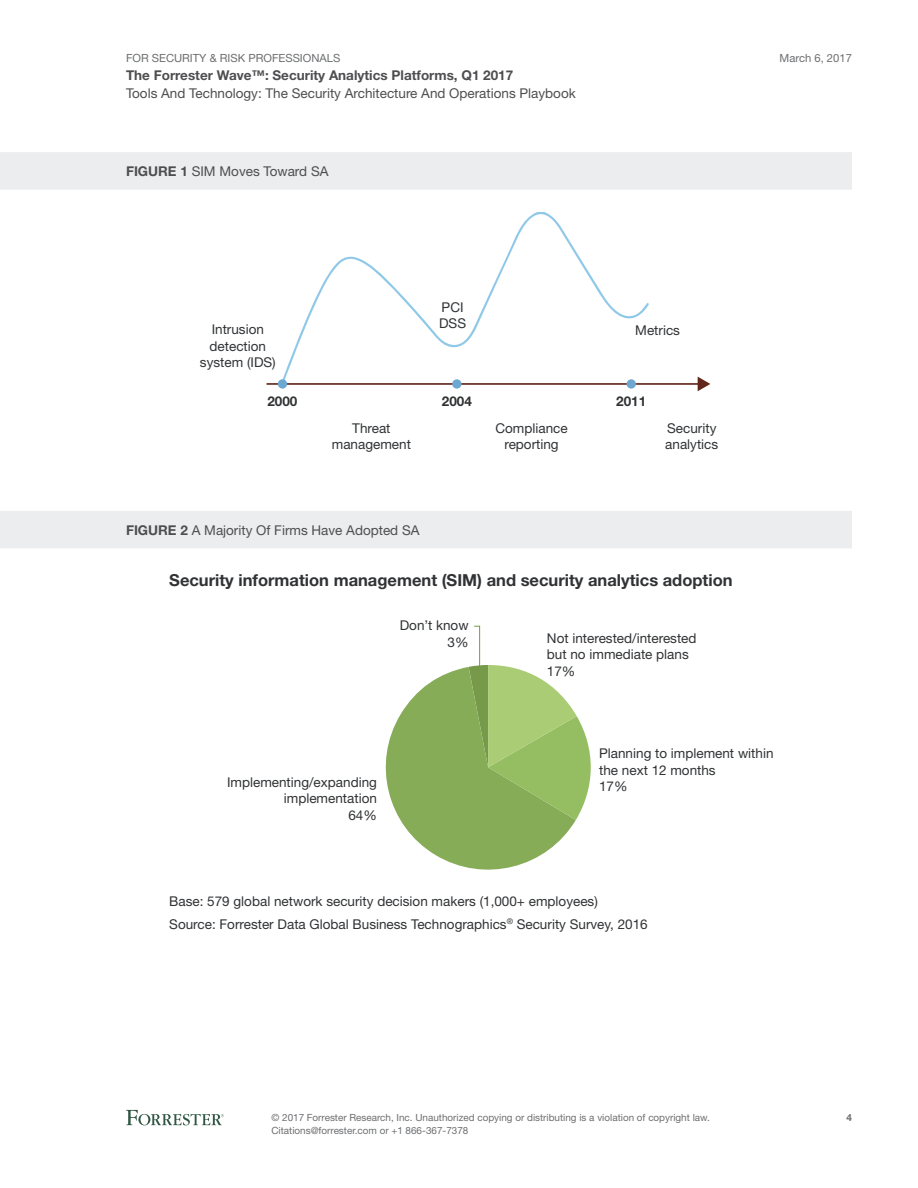
<style>
.page{position:relative;width:918px;height:1188px;background:#fff}
.page>*{position:absolute;margin:0;border:0;box-sizing:border-box;transform-origin:0 0}
.t1{font:700 16.5px "Helvetica Neue LT Std";color:#303234}
.t2{font:13.5px/16.5px "Helvetica Neue LT Std";color:#303234}
.t3{font:13.5px "Helvetica Neue LT Std";color:#4e4e50}
.t4{font:700 13.5px "Helvetica Neue LT Std";color:#4e4e50}
.t5{font:700 13.5px "Helvetica Neue LT Std";color:#303234}
.t6{font:11.25px "Helvetica Neue LT Std";color:#6d6e70}
.t7{font:9.9px/12.8px "Helvetica Neue LT Std";color:#6d6e70}
.t8{font:700 9.9px "Helvetica Neue LT Std";color:#6d6e70}
.s1{font-weight:700}
</style>
<div class="page">
<svg style="left:126px;top:1110px;width:98px;height:15px"></svg>
<div style="left:0;top:152px;width:852px;height:38px;background:#ecedee"></div>
<hr style="left:267px;top:383px;width:433px;height:2px;background:#62261b">
<svg style="left:698px;top:377px;width:12px;height:14px"></svg>
<svg style="left:452px;top:379px;width:10px;height:10px"></svg>
<div style="left:627px;top:379px;width:9px;height:10px;background:#6da8d1;border-radius:50%"></div>
<svg style="left:283px;top:212px;width:366px;height:172px"></svg>
<div style="left:278px;top:379px;width:9px;height:10px;background:#6da8d1;border-radius:50%"></div>
<div style="left:0;top:511px;width:852px;height:37px;background:#ecedee"></div>
<svg style="left:385px;top:667px;width:191px;height:203px;fill:#86ac57"></svg>
<svg style="left:469px;top:625px;width:122px;height:195px"></svg>
<p class="t6" style="left:126px;top:51px;width:214px">For Security &amp; Risk Professionals</p>
<p class="t4" style="left:126px;top:67px;width:389px">The Forrester Wave™: Security Analytics Platforms, Q1 2017</p>
<p class="t3" style="left:126px;top:85px;width:451px">Tools And Technology: The Security Architecture And Operations Playbook</p>
<p class="t3" style="left:126px;top:163px;width:204px"><span class="s1">FIGURE 1</span> SI M Moves Toward SA</p>
<p class="t6" style="left:780px;top:51px;width:74px">March 6, 2017</p>
<p class="t2" style="left:200px;top:321px;width:77px;text-align:center">Intrusion detection system (IDS)</p>
<p class="t2" style="left:439px;top:298px;width:29px">PCI<br>DSS</p>
<p class="t2" style="left:635px;top:322px;width:46px">Metrics</p>
<p class="t5" style="left:267px;top:393px;width:32px">2000</p>
<p class="t5" style="left:442px;top:393px;width:32px">2004</p>
<p class="t5" style="left:616px;top:393px;width:32px">2011</p>
<p class="t2" style="left:332px;top:420px;width:81px;text-align:center">Threat management</p>
<p class="t2" style="left:495px;top:420px;width:74px;text-align:center">Compliance reporting</p>
<p class="t2" style="left:665px;top:420px;width:55px">Security analytics</p>
<p class="t3" style="left:126px;top:522px;width:295px"><span class="s1">FIGURE 2</span> A Majority Of Firms Have Adopted SA</p>
<p class="t1" style="left:169px;top:570px;width:565px">Security information management (SIM) and security analytics adoption</p>
<p class="t2" style="left:400px;top:617px;width:70px;text-align:right">Don’t know<br>3%</p>
<p class="t2" style="left:547px;top:630px;width:151px">Not interested/interested but no immediate plans<br>17%</p>
<p class="t2" style="left:599px;top:745px;width:176px">Planning to implement within the next 12 months</p>
<p class="t2" style="left:227px;top:773px;width:151px">Implementing/expanding</p>
<p class="t2" style="left:599px;top:778px;width:30px">17%</p>
<p class="t2" style="left:284px;top:790px;width:95px;text-align:right">implementation<br>64%</p>
<p class="t2" style="left:169px;top:890px;width:480px;line-height:22px">Base: 579 global network security decision makers (1,000+ employees)<br>Source: Forrester Data Global Business Technographics<sup>®</sup> Security Survey, 2016</p>
<p class="t7" style="left:272px;top:1111px;width:440px">© 2017 Forrester Research, I nc. Unauthorized copying or distributing is a violation of copyright law.<br>Citations@forrester.com or +1 866-367-7378</p>
<p class="t8" style="left:846px;top:1112px;width:7px">4</p>
</div>
